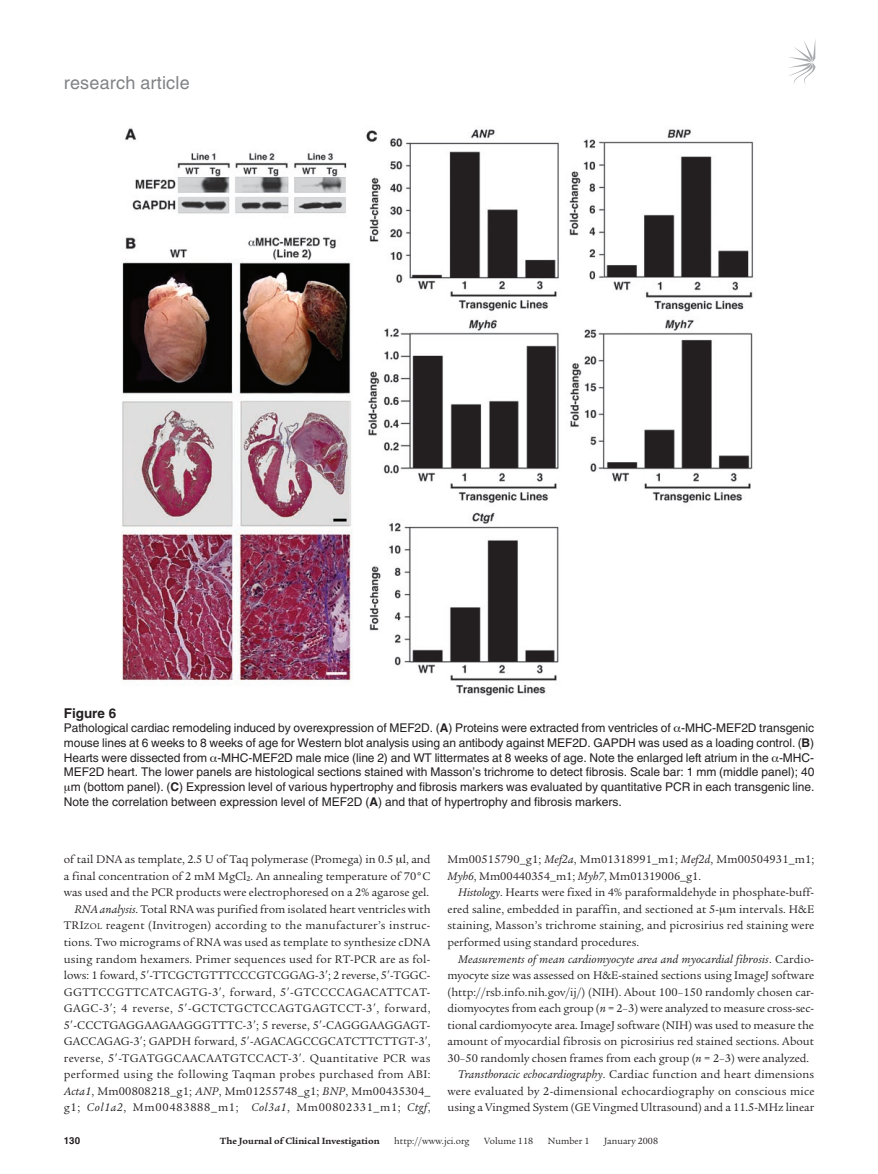
<style>
.page{position:relative;width:878px;height:1174px;background:#fff}
.page>*{position:absolute;margin:0;border:0;box-sizing:border-box;transform-origin:0 0}
.t1{font:18px "Helvetica LT Std";letter-spacing:.01em;color:#808285}
.t2{font:700 13.5px "Helvetica LT Std";color:#231f20}
.t3{font:12px/16.5px "Legacy Serif Std";letter-spacing:.005em;color:#231f20;text-align:right}
.t4{font:12px "Helvetica LT Std";letter-spacing:-.005em;color:#231f20}
.t5{font:italic 12px "Legacy Serif Std";letter-spacing:.01em;color:#231f20}
.t6{font:9.75px "Legacy Serif Std";color:#231f20}
.t7{font:700 9.75px "Legacy Serif Std";color:#231f20}
.t8{font:700 9.75px "Helvetica LT Std";color:#231f20}
.s1{font-weight:700}
.s2{font-style:italic}
.s3{font-size:9px}
.s4{font-style:normal}
</style>
<div class="page">
<svg style="left:789px;top:41px;width:26px;height:44px"></svg>
<img style="left:122px;top:128px;width:632px;height:568px">
<h1 class="t1" style="left:64px;top:72px;width:127px">research article</h1>
<p class="t2" style="left:64px;top:705px;width:54px">Figure 6</p>
<p class="t4" style="left:64px;top:721px;width:751px">Pathological cardiac remodeling induced by overexpression of MEF2D. (<span class="s1">A</span>) Proteins were extracted from ventricles of -MHC-MEF2D transgenic</p>
<p class="t4" style="left:64px;top:736px;width:751px">mouse lines at 6 weeks to 8 weeks of age for Western blot analysis using an antibody against MEF2D. GAPDH was used as a loading control. (<span class="s1">B</span>)</p>
<p class="t4" style="left:64px;top:750px;width:751px">Hearts were dissected from -MHC-MEF2D male mice (line 2) and WT littermates at 8 weeks of age. Note the enlarged left atrium in the -MHC-</p>
<p class="t4" style="left:64px;top:765px;width:752px">MEF2D heart. The lower panels are histological sections stained with Masson’s trichrome to detect fibrosis. Scale bar: 1 mm (middle panel); 40</p>
<p class="t4" style="left:71px;top:780px;width:745px">m (bottom panel). (<span class="s1">C</span>) Expression level of various hypertrophy and fibrosis markers was evaluated by quantitative PCR in each transgenic line.</p>
<p class="t4" style="left:64px;top:794px;width:559px">Note the correlation between expression level of MEF2D (<span class="s1">A</span>) and that of hypertrophy and fibrosis markers.</p>
<p class="t3" style="left:64px;top:851px;width:368px">of tail DNA as template, 2.5 U of Taq polymerase (Promega) in 0.5 l, and a final concentration of 2 mM MgCl<sub>2</sub>. An annealing temperature of 70°C was used and the PCR products were electrophoresed on a 2% agarose gel.<br><span class="s2">RNA analysis</span>. Total RNA was purified from isolated heart ventricles with TRI<span class="s3">zol</span> reagent (Invitrogen) according to the manufacturer’s instruc&shy;tions. Two micrograms of RNA was used as template to synthesize cDNA using random hexamers. Primer sequences used for RT-PCR are as fol&shy;lows: 1 foward, 5 -TTCGCTGTTTCCCGTCGGAG-3 ; 2 reverse, 5 -TGGC-GGTTCCGTTCATCAGTG-3 , forward, 5 -GTCCCCAGACATTCAT-GAGC-3 ; 4 reverse, 5 -GCTCTGCTCCAGTGAGTCCT-3 , forward, 5 -CCCTGAGGAAGAAGGGTTTC-3 ; 5 reverse, 5 -CAGGGAAGGAGT-GACCAGAG-3 ; GAPDH forward, 5 -AGACAGCCGCATCTTCTTGT-3 , reverse, 5 -TGATGGCAACAATGTCCACT-3 . Quantitative PCR was performed using the following Taqman probes purchased from ABI:<br><span class="s2">Acta1</span>, Mm00808218_g1; <span class="s2">ANP</span>, Mm01255748_g1; <span class="s2">BNP</span>, Mm00435304_ g1; <span class="s2">Col1a2</span>, Mm00483888_m1; <span class="s2">Col3a1</span>, Mm00802331_m1; <span class="s2">Ctgf</span>,</p>
<p class="t3" style="left:447px;top:851px;width:368px;text-align:left">Mm00515790_g1; <span class="s2">Mef2a</span>, Mm01318991_m1; <span class="s2">Mef2d</span>, Mm00504931_m1;<br><span class="s2">Myh6</span>, Mm00440354_m1; <span class="s2">Myh7</span>, Mm01319006_g1.</p>
<p class="t3" style="left:447px;top:884px;width:368px;text-align:justify;text-indent:11px"><span class="s2">Histology</span>. Hearts were fixed in 4% paraformaldehyde in phosphate-buff&shy;ered saline, embedded in paraffin, and sectioned at 5- m intervals. H&amp;E staining, Masson’s trichrome staining, and picrosirius red staining were performed using standard procedures.</p>
<p class="t5" style="left:458px;top:952px;width:357px">Measurements of mean cardiomyocyte area and myocardial fibrosis<span class="s4">. Cardio-</span></p>
<p class="t3" style="left:447px;top:967px;width:368px">myocyte size was assessed on H&amp;E-stained sections using ImageJ software</p>
<p class="t3" style="left:447px;top:983px;width:368px">(http://rsb.info.nih.gov/ij/) (NIH). About 100–150 randomly chosen car-</p>
<p class="t3" style="left:447px;top:1000px;width:368px">diomyocytes from each group (<span class="s2">n</span> = 2–3) were analyzed to measure cross-sec-</p>
<p class="t3" style="left:447px;top:1016px;width:368px">tional cardiomyocyte area. ImageJ software (NIH) was used to measure the</p>
<p class="t3" style="left:447px;top:1033px;width:368px">amount of myocardial fibrosis on picrosirius red stained sections. About</p>
<p class="t3" style="left:447px;top:1049px;width:363px">30–50 randomly chosen frames from each group (<span class="s2">n</span> = 2–3) were analyzed.</p>
<p class="t3" style="left:458px;top:1066px;width:357px"><span class="s2">Transthoracic echocardiography</span>. Cardiac function and heart dimensions</p>
<p class="t3" style="left:447px;top:1082px;width:368px">were evaluated by 2-dimensional echocardiography on conscious mice</p>
<p class="t3" style="left:447px;top:1099px;width:368px">using a Vingmed System (GE Vingmed Ultrasound) and a 11.5-MHz linear</p>
<p class="t8" style="left:64px;top:1134px;width:18px">130</p>
<p class="t7" style="left:220px;top:1135px;width:161px">The Journal of Clinical Investigation</p>
<p class="t6" style="left:394px;top:1135px;width:77px">http://www.jci.org</p>
<p class="t6" style="left:484px;top:1135px;width:50px">Volume 118</p>
<p class="t6" style="left:548px;top:1135px;width:43px">Number 1</p>
<p class="t6" style="left:604px;top:1135px;width:55px">January 2008</p>
</div>
